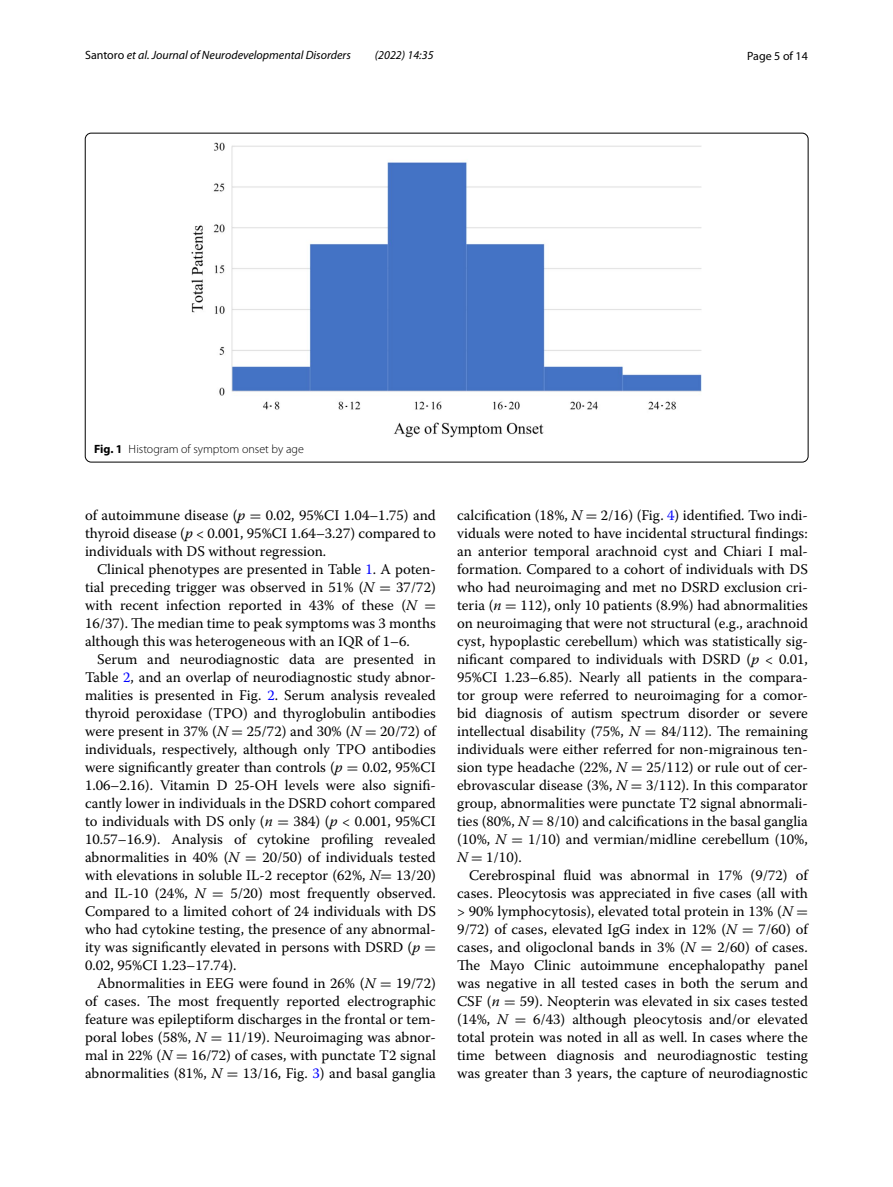
<style>
.page{position:relative;width:893px;height:1187px;background:#fff}
.page>*{position:absolute;margin:0;border:0;box-sizing:border-box;transform-origin:0 0}
.t1{font:14.7px/18px "Warnock Pro";color:#000;text-align:justify}
.t2{font:italic 12px "Myriad Pro";color:#000}
.t3{font:300 12px "Myriad Pro";color:#000}
.t4{font:12px "Myriad Pro";color:#000}
.s1{font-style:normal}
.s2{font-weight:700}
.s3{font-style:italic}
.s4{font-family:"MTSY"}
.s5{color:#00f}
</style>
<div class="page">
<img style="left:191px;top:142px;width:511px;height:296px">
<p class="t2" style="left:85px;top:48px;width:267px"><span class="s1">Santoro</span> et al. Journal of Neurodevelopmental Disorders</p>
<p class="t2" style="left:375px;top:48px;width:60px">(2022) 14:35</p>
<p class="t4" style="left:747px;top:48px;width:62px">Page 5 of 14</p>
<p class="t3" style="left:94px;top:442px;width:211px"><span class="s2">Fig. 1</span> Histogram of symptom onset by age</p>
<p class="t1" style="left:85px;top:506px;width:352px">of autoimmune disease (<span class="s3">p</span> <span class="s4">=</span> 0.02, 95%CI 1.04–1.75) and thyroid disease (<span class="s3">p</span> &lt; 0.001, 95%CI 1.64–3.27) compared to individuals with DS without regression.</p>
<p class="t1" style="left:85px;top:560px;width:352px;text-indent:12px">Clinical phenotypes are presented in Table <span class="s5">1</span>. A poten&shy;tial preceding trigger was observed in 51% (<span class="s3">N</span> <span class="s4">=</span> 37/72) with recent infection reported in 43% of these (<span class="s3">N</span> <span class="s4">= </span>16/37). The median time to peak symptoms was 3 months although this was heterogeneous with an IQR of 1–6.</p>
<p class="t1" style="left:85px;top:650px;width:352px;text-indent:12px">Serum and neurodiagnostic data are presented in Table <span class="s5">2</span>, and an overlap of neurodiagnostic study abnor&shy;malities is presented in Fig. <span class="s5">2</span>. Serum analysis revealed thyroid peroxidase (TPO) and thyroglobulin antibodies were present in 37% (<span class="s3">N</span> <span class="s4">=</span> 25/72) and 30% (<span class="s3">N</span> <span class="s4">=</span> 20/72) of individuals, respectively, although only TPO antibodies were significantly greater than controls (<span class="s3">p</span> <span class="s4">=</span> 0.02, 95%CI 1.06–2.16). Vitamin D 25-OH levels were also signifi&shy;cantly lower in individuals in the DSRD cohort compared to individuals with DS only (<span class="s3">n</span> <span class="s4">=</span> 384) (<span class="s3">p</span> &lt; 0.001, 95%CI 10.57–16.9). Analysis of cytokine profiling revealed abnormalities in 40% (<span class="s3">N</span> <span class="s4">=</span> 20/50) of individuals tested with elevations in soluble IL-2 receptor (62%, <span class="s3">N</span><span class="s4">=</span> 13/20) and IL-10 (24%, <span class="s3">N</span> <span class="s4">=</span> 5/20) most frequently observed.<br>Compared to a limited cohort of 24 individuals with DS who had cytokine testing, the presence of any abnormal&shy;ity was significantly elevated in persons with DSRD (<span class="s3">p</span> <span class="s4">= </span>0.02, 95%CI 1.23–17.74).</p>
<p class="t1" style="left:85px;top:974px;width:352px;text-indent:12px">Abnormalities in EEG were found in 26% (<span class="s3">N</span> <span class="s4">=</span> 19/72) of cases. The most frequently reported electrographic feature was epileptiform discharges in the frontal or tem&shy;poral lobes (58%, <span class="s3">N</span> <span class="s4">=</span> 11/19). Neuroimaging was abnor&shy;mal in 22% (<span class="s3">N</span> <span class="s4">=</span> 16/72) of cases, with punctate T2 signal abnormalities (81%, <span class="s3">N</span> <span class="s4">=</span> 13/16, Fig. <span class="s5">3</span>) and basal ganglia</p>
<p class="t1" style="left:457px;top:506px;width:352px">calcification (18%, <span class="s3">N</span> <span class="s4">=</span> 2/16) (Fig. <span class="s5">4</span>) identified. Two indi&shy;viduals were noted to have incidental structural findings: an anterior temporal arachnoid cyst and Chiari I mal&shy;formation. Compared to a cohort of individuals with DS who had neuroimaging and met no DSRD exclusion cri&shy;teria (<span class="s3">n</span> <span class="s4">=</span> 112), only 10 patients (8.9%) had abnormalities on neuroimaging that were not structural (e.g., arachnoid cyst, hypoplastic cerebellum) which was statistically sig&shy;nificant compared to individuals with DSRD (<span class="s3">p</span> &lt; 0.01, 95%CI 1.23–6.85). Nearly all patients in the compara&shy;tor group were referred to neuroimaging for a comor&shy;bid diagnosis of autism spectrum disorder or severe intellectual disability (75%, <span class="s3">N</span> <span class="s4">=</span> 84/112). The remaining individuals were either referred for non-migrainous ten&shy;sion type headache (22%, <span class="s3">N</span> <span class="s4">=</span> 25/112) or rule out of cer&shy;ebrovascular disease (3%, <span class="s3">N</span> <span class="s4">=</span> 3/112). In this comparator group, abnormalities were punctate T2 signal abnormali&shy;ties (80%, <span class="s3">N</span> <span class="s4">=</span> 8/10) and calcifications in the basal ganglia (10%, <span class="s3">N</span> <span class="s4">=</span> 1/10) and vermian/midline cerebellum (10%, <span class="s3">N</span> <span class="s4">=</span> 1/10).</p>
<p class="t1" style="left:457px;top:866px;width:352px;text-indent:12px">Cerebrospinal fluid was abnormal in 17% (9/72) of cases. Pleocytosis was appreciated in five cases (all with &gt; 90% lymphocytosis), elevated total protein in 13% (<span class="s3">N</span> <span class="s4">= </span>9/72) of cases, elevated IgG index in 12% (<span class="s3">N</span> <span class="s4">=</span> 7/60) of cases, and oligoclonal bands in 3% (<span class="s3">N</span> <span class="s4">=</span> 2/60) of cases.<br>The Mayo Clinic autoimmune encephalopathy panel was negative in all tested cases in both the serum and CSF (<span class="s3">n</span> <span class="s4">=</span> 59). Neopterin was elevated in six cases tested (14%, <span class="s3">N</span> <span class="s4">=</span> 6/43) although pleocytosis and/or elevated total protein was noted in all as well. In cases where the time between diagnosis and neurodiagnostic testing was greater than 3 years, the capture of neurodiagnostic</p>
</div>
